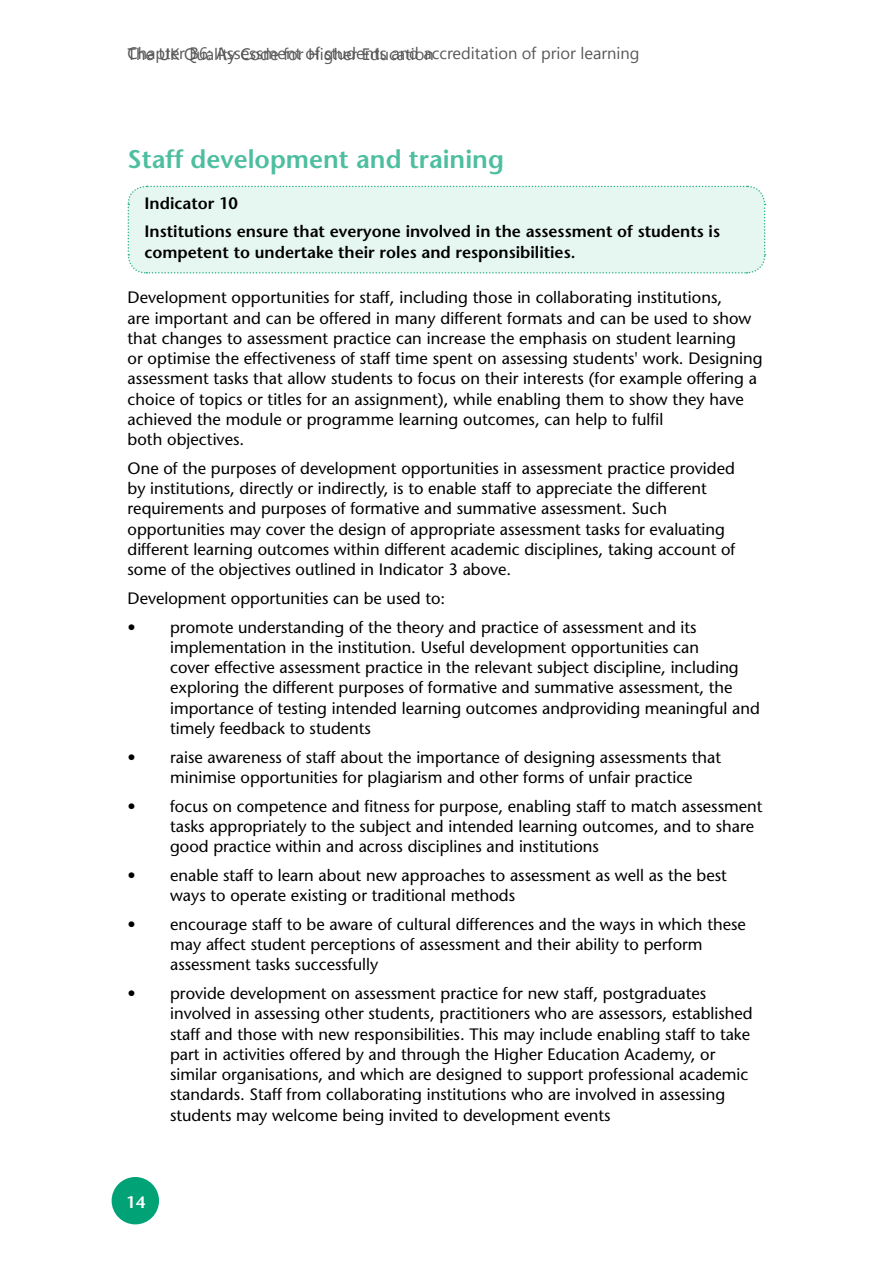
<style>
.page{position:relative;width:893px;height:1263px;background:#fff}
.page>*{position:absolute;margin:0;border:0;box-sizing:border-box;transform-origin:0 0}
.t1{font:600 25.5px "Stone Sans";color:#4dbe9f}
.t2{font:16.5px/20.2px "Stone Sans";color:#000}
.t3{font:600 16.5px/28.3px "Stone Sans";color:#000}
.t4{font:16.5px "Segoe UI";color:#58585a}
.t5{font:600 16.5px "Stone Sans";color:#fff}
</style>
<div class="page">
<div style="left:127px;top:185px;width:639px;height:89px;background:#e6f6f1"></div>
<div style="left:112px;top:1177px;width:47px;height:47px;background:#00a276;border-radius:50%"></div>
<p class="t4" style="left:128px;top:42px;width:513px">C apter B6: Assessment of students and accreditation of prior learning</p>
<p class="t4" style="left:128px;top:43px;width:308px">The UK Quality Code for Higher Education</p>
<h1 class="t1" style="left:128px;top:144px;width:378px">Staff development and training</h1>
<p class="t3" style="left:145px;top:189px;width:577px">Indicator 10<br>Institutions ensure that everyone involved in the assessment of students is</p>
<p class="t3" style="left:145px;top:238px;width:432px">competent to undertake their roles and responsibilities.</p>
<p class="t2" style="left:128px;top:287px;width:636px">Development opportunities for staff, including those in collaborating institutions,<br>are important and can be offered in many different formats and can be used to show that changes to assessment practice can increase the emphasis on student learning<br>or optimise the effectiveness of staff time spent on assessing students' work. Designing assessment tasks that allow students to focus on their interests (for example offering a choice of topics or titles for an assignment), while enabling them to show they have achieved the module or programme learning outcomes, can help to fulfil<br>both objectives.</p>
<p class="t2" style="left:128px;top:458px;width:609px">One of the purposes of development opportunities in assessment practice provided by institutions, directly or indirectly, is to enable staff to appreciate the different requirements and purposes of formative and summative assessment. Such opportunities may cover the design of appropriate assessment tasks for evaluating different learning outcomes within different academic disciplines, taking account of some of the objectives outlined in Indicator 3 above.</p>
<p class="t2" style="left:128px;top:588px;width:319px">Development opportunities can be used to:</p>
<p class="t2" style="left:170px;top:617px;width:591px;text-indent:-43px">• promote understanding of the theory and practice of assessment and its implementation in the institution. Useful development opportunities can<br>cover effective assessment practice in the relevant subject discipline, including exploring the different purposes of formative and summative assessment, the importance of testing intended learning outcomes andproviding meaningful and timely feedback to students</p>
<p class="t2" style="left:170px;top:747px;width:553px;text-indent:-43px">• raise awareness of staff about the importance of designing assessments that minimise opportunities for plagiarism and other forms of unfair practice</p>
<p class="t2" style="left:170px;top:796px;width:594px;text-indent:-43px">• focus on competence and fitness for purpose, enabling staff to match assessment tasks appropriately to the subject and intended learning outcomes, and to share good practice within and across disciplines and institutions</p>
<p class="t2" style="left:170px;top:865px;width:558px;text-indent:-43px">• enable staff to learn about new approaches to assessment as well as the best ways to operate existing or traditional methods</p>
<p class="t2" style="left:170px;top:914px;width:577px;text-indent:-43px">• encourage staff to be aware of cultural differences and the ways in which these may affect student perceptions of assessment and their ability to perform assessment tasks successfully</p>
<p class="t2" style="left:170px;top:983px;width:584px;text-indent:-43px">• provide development on assessment practice for new staff, postgraduates involved in assessing other students, practitioners who are assessors, established staff and those with new responsibilities. This may include enabling staff to take part in activities offered by and through the Higher Education Academy, or similar organisations, and which are designed to support professional academic standards. Staff from collaborating institutions who are involved in assessing students may welcome being invited to development events</p>
<p class="t5" style="left:126px;top:1192px;width:20px">14</p>
</div>
